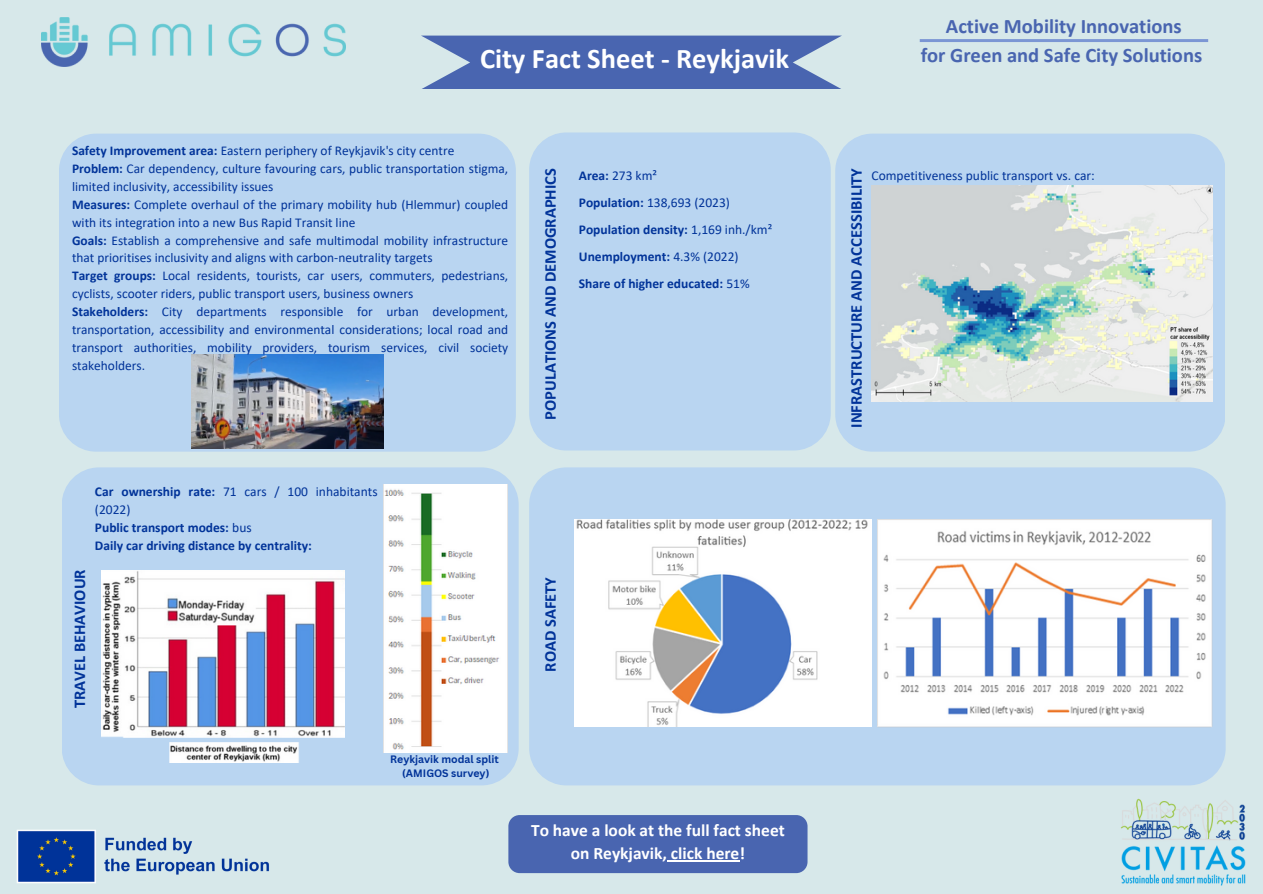
<style>
.page{position:relative;width:1263px;height:894px;background:#fff}
.page>*{position:absolute;margin:0;border:0;box-sizing:border-box;transform-origin:0 0}
.t1{font:700 28.5px "Calibri";color:#fff}
.t2{font:700 20.55px/28.8px "Calibri";color:#4965b0;text-align:center}
.t3{font:700 17.4px/23.7px "Calibri";color:#fff;text-align:center}
.t4{font:700 16.5px "Calibri";color:#013399}
.t5{font:700 13.5px/27px "Calibri";color:#013399}
.t6{font:13.5px "Calibri";color:#013399}
.t7{font:13.35px/17.9px "Calibri";color:#013399}
.t8{font:700 10.5px "Canva Sans";color:#013399}
.s1{font-weight:700}
.s2{font-weight:400}
</style>
<div class="page">
<div style="left:0;top:0;width:1263px;height:893px;background:#d7e8ea"></div>
<img style="left:42px;top:17px;width:303px;height:50px">
<img style="left:16px;top:829px;width:253px;height:55px">
<img style="left:1120px;top:798px;width:126px;height:88px">
<svg style="left:422px;top:36px;width:419px;height:53px;background:#5973b6"></svg>
<div style="left:529px;top:132px;width:302px;height:318px;background:#b9d5f1;border-radius:37px"></div>
<div style="left:835px;top:134px;width:390px;height:317px;background:#b9d5f1;border-radius:37px"></div>
<div style="left:62px;top:467px;width:457px;height:318px;background:#b9d5f1;border-radius:37px"></div>
<div style="left:529px;top:467px;width:696px;height:318px;background:#b9d5f1;border-radius:37px"></div>
<div style="left:508px;top:814px;width:299px;height:58px;background:#4965b0;border-radius:11px"></div>
<div style="left:59px;top:134px;width:457px;height:317px;background:#b9d5f1;border-radius:37px"></div>
<img style="left:877px;top:519px;width:336px;height:208px">
<img style="left:102px;top:570px;width:243px;height:191px">
<img style="left:191px;top:354px;width:193px;height:95px">
<img style="left:871px;top:185px;width:341px;height:216px">
<hr style="left:920px;top:39px;width:288px;height:3px;background:#7b96d4">
<img style="left:574px;top:519px;width:297px;height:207px">
<img style="left:383px;top:484px;width:124px;height:268px">
<hr style="left:667px;top:860px;width:72px;height:1px;background:#fff">
<h5 class="t1" style="left:480px;top:47px;width:311px">City Fact Sheet - Reykjavik</h5>
<p class="t7" style="left:72px;top:143px;width:438px"><span class="s1">Safety Improvement area:</span> Eastern periphery of Reykjavik's city centre <span class="s1">Problem:</span> Car dependency, culture favouring cars, public transportation stigma, limited inclusivity, accessibility issues<br><span class="s1">Measures:</span> Complete overhaul of the primary mobility hub (Hlemmur) coupled with its integration into a new Bus Rapid Transit line<br><span class="s1">Goals:</span> Establish a comprehensive and safe multimodal mobility infrastructure that prioritises inclusivity and aligns with carbon-neutrality targets<br><span class="s1">Target groups:</span> Local residents, tourists, car users, commuters, pedestrians, cyclists, scooter riders, public transport users, business owners<br><span class="s1">Stakeholders:</span> City departments responsible for urban development, transportation, accessibility and environmental considerations; local road and transport authorities, mobility providers, tourism services, civil society stakeholders.</p>
<p class="t4" style="left:543px;top:419px;width:253px;rotate:-90deg">POPULATIONS AND DEMOGRAPHICS</p>
<p class="t5" style="left:579px;top:163px;width:195px">Area: <span class="s2">273 km²<br></span>Population: <span class="s2">138,693 (2023)<br></span>Population density: <span class="s2">1,169 inh./km²<br></span>Unemployment: <span class="s2">4.3% (2022)<br></span>Share of higher educated: <span class="s2">51%</span></p>
<h3 class="t4" style="left:73px;top:708px;width:140px;rotate:-90deg">TRAVEL BEHAVIOUR</h3>
<h3 class="t5" style="left:95px;top:483px;width:284px;line-height:18px">Car ownership rate: <span class="s2">71 cars / 100 inhabitants (2022)<br></span>Public transport modes: <span class="s2">bus<br></span>Daily car driving distance by centrality:</h3>
<h4 class="t8" style="left:390px;top:751px;width:110px">Reykjavik modal split</h4>
<p class="t8" style="left:402px;top:765px;width:89px">(AMIGOS survey)</p>
<p class="t4" style="left:543px;top:671px;width:96px;rotate:-90deg">ROAD SAFETY</p>
<p class="t3" style="left:531px;top:819px;width:255px">To have a look at the full fact sheet on Reykjavik, click here!</p>
<h5 class="t2" style="left:921px;top:13px;width:283px">Active Mobility Innovations<br>for Green and Safe City Solutions</h5>
<p class="t4" style="left:849px;top:428px;width:261px;rotate:-90deg">INFRASTRUCTURE AND ACCESSIBILITY</p>
<p class="t6" style="left:871px;top:170px;width:225px">Competitiveness public transport vs. car:</p>
</div>
